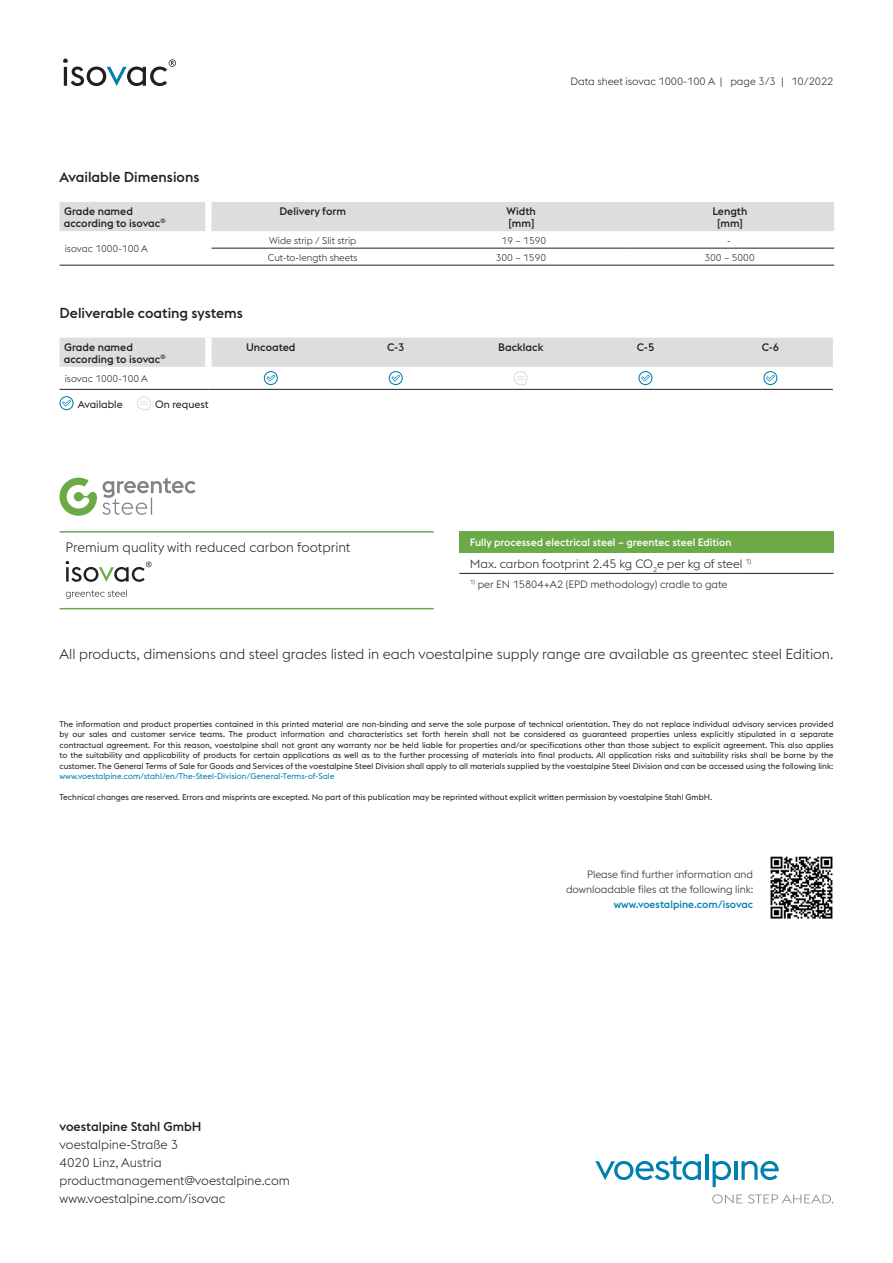
<style>
.page{position:relative;width:893px;height:1263px;background:#fff}
.page>*{position:absolute;margin:0;border:0;box-sizing:border-box;transform-origin:0 0}
.t1{font:300 14.25px "voestalpine";color:#231f20}
.t2{font:500 14.25px "voestalpine";color:#231f20}
.t3{font:300 13.5px "voestalpine";color:#231f20}
.t4{font:300 12.75px/18px "voestalpine";color:#231f20}
.t5{font:500 12.75px "voestalpine";color:#231f20}
.t6{font:300 12px "voestalpine";color:#231f20}
.t7{font:500 10.8px/12px "voestalpine";color:#231f20}
.t8{font:300 10.5px/15px "voestalpine";color:#231f20;text-align:right}
.t9{font:500 10.5px "voestalpine";color:#fff}
.t10{font:500 10.5px "voestalpine";color:#007fb1}
.t11{font:10.5px "voestalpine";color:#231f20}
.t12{font:300 9.75px "voestalpine";color:#231f20}
.t13{font:8.25px/10.5px "voestalpine";color:#231f20;text-align:justify}
.t14{font:8.25px "voestalpine";color:#007fb1}
</style>
<div class="page">
<svg style="left:595px;top:1156px;width:106px;height:24px"></svg>
<hr style="left:705px;top:1154px;width:3px;height:26px;background:#007fb1">
<svg style="left:713px;top:1161px;width:18px;height:26px"></svg>
<hr style="left:734px;top:1161px;width:3px;height:19px;background:#007fb1">
<svg style="left:741px;top:1161px;width:38px;height:19px"></svg>
<svg style="left:712px;top:1194px;width:30px;height:9px"></svg>
<svg style="left:748px;top:1194px;width:85px;height:9px"></svg>
<svg style="left:63px;top:59px;width:113px;height:27px"></svg>
<div style="left:60px;top:202px;width:774px;height:29px;background:#dcdddf"></div>
<div style="left:205px;top:202px;width:7px;height:29px;background:#fff"></div>
<hr style="left:60px;top:265px;width:148px;height:1px;background:#231f20">
<hr style="left:212px;top:248px;width:205px;height:1px;background:#231f20">
<hr style="left:417px;top:248px;width:208px;height:1px;background:#231f20">
<hr style="left:625px;top:248px;width:209px;height:1px;background:#231f20">
<hr style="left:208px;top:265px;width:209px;height:1px;background:#231f20">
<hr style="left:417px;top:265px;width:208px;height:1px;background:#231f20">
<hr style="left:625px;top:265px;width:209px;height:1px;background:#231f20">
<hr style="left:60px;top:389px;width:148px;height:1px;background:#231f20">
<hr style="left:208px;top:389px;width:125px;height:1px;background:#231f20">
<hr style="left:333px;top:389px;width:125px;height:1px;background:#231f20">
<hr style="left:458px;top:389px;width:125px;height:1px;background:#231f20">
<hr style="left:583px;top:389px;width:125px;height:1px;background:#231f20">
<hr style="left:708px;top:389px;width:125px;height:1px;background:#231f20">
<svg style="left:60px;top:338px;width:773px;height:47px"></svg>
<svg style="left:60px;top:396px;width:14px;height:14px"></svg>
<svg style="left:137px;top:396px;width:14px;height:14px"></svg>
<hr style="left:459px;top:573px;width:374px;height:1px;background:#231f20">
<svg style="left:59px;top:478px;width:137px;height:38px"></svg>
<hr style="left:60px;top:531px;width:374px;height:2px;background:#6baa47">
<hr style="left:60px;top:608px;width:374px;height:1px;background:#6baa47">
<div style="left:459px;top:531px;width:374px;height:21px;background:#6baa47"></div>
<svg style="left:66px;top:561px;width:85px;height:21px"></svg>
<svg style="left:66px;top:590px;width:61px;height:9px"></svg>
<img style="left:770px;top:856px;width:63px;height:63px">
<p class="t8" style="left:570px;top:74px;width:264px">Data sheet isovac 1000-100 A | page 3/3 | 10/2022</p>
<h1 class="t2" style="left:60px;top:168px;width:142px">Available Dimensions</h1>
<h3 class="t7" style="left:64px;top:205px;width:103px">Grade named according to isovac<sup>®</sup></h3>
<h3 class="t7" style="left:279px;top:205px;width:68px">Delivery form</h3>
<h3 class="t7" style="left:507px;top:205px;width:31px">Width [mm]</h3>
<h3 class="t7" style="left:712px;top:205px;width:37px;text-align:center">Length [mm]</h3>
<p class="t12" style="left:65px;top:243px;width:85px">isovac 1000-100 A</p>
<p class="t12" style="left:269px;top:234px;width:89px">Wide strip / Slit strip</p>
<p class="t12" style="left:502px;top:234px;width:46px">19 – 1590</p>
<p class="t12" style="left:727px;top:234px;width:5px">-</p>
<p class="t12" style="left:268px;top:251px;width:91px">Cut-to-length sheets</p>
<p class="t12" style="left:496px;top:251px;width:52px">300 – 1590</p>
<p class="t12" style="left:704px;top:251px;width:52px">300 – 5000</p>
<h1 class="t2" style="left:60px;top:304px;width:185px">Deliverable coating systems</h1>
<h3 class="t7" style="left:64px;top:341px;width:103px">Grade named according to isovac<sup>®</sup></h3>
<h3 class="t7" style="left:246px;top:341px;width:51px">Uncoated</h3>
<h3 class="t7" style="left:387px;top:341px;width:19px">C-3</h3>
<h3 class="t7" style="left:498px;top:341px;width:47px">Backlack</h3>
<h3 class="t7" style="left:637px;top:341px;width:19px">C-5</h3>
<h3 class="t7" style="left:762px;top:341px;width:19px">C-6</h3>
<p class="t12" style="left:65px;top:373px;width:85px">isovac 1000-100 A</p>
<p class="t11" style="left:78px;top:398px;width:46px">Available</p>
<p class="t11" style="left:155px;top:398px;width:55px">On request</p>
<h2 class="t3" style="left:66px;top:539px;width:286px">Premium quality with reduced carbon footprint</h2>
<p class="t9" style="left:470px;top:536px;width:263px">Fully processed electrical steel – greentec steel Edition</p>
<h3 class="t6" style="left:470px;top:557px;width:283px">Max. carbon footprint 2.45 kg CO<sub>2</sub>e per kg of steel <sup>1)</sup></h3>
<p class="t8" style="left:470px;top:577px;width:259px"><sup>1)</sup> per EN 15804+A2 (EPD methodology) cradle to gate</p>
<h1 class="t1" style="left:60px;top:646px;width:775px">All products, dimensions and steel grades listed in each voestalpine supply range are available as greentec steel Edition.</h1>
<p class="t13" style="left:60px;top:718px;width:775px">The information and product properties contained in this printed material are non-binding and serve the sole purpose of technical orientation. They do not replace individual advisory services provided by our sales and customer service teams. The product information and characteristics set forth herein shall not be considered as guaranteed properties unless explicitly stipulated in a separate contractual agreement. For this reason, voestalpine shall not grant any warranty nor be held liable for properties and/or specifications other than those subject to explicit agreement. This also applies to the suitability and applicability of products for certain applications as well as to the further processing of materials into final products. All application risks and suitability risks shall be borne by the customer. The General Terms of Sale for Goods and Services of the voestalpine Steel Division shall apply to all materials supplied by the voestalpine Steel Division and can be accessed using the following link:</p>
<p class="t14" style="left:60px;top:771px;width:276px">www.voestalpine.com/stahl/en/The-Steel-Division/General-Terms-of-Sale</p>
<p class="t13" style="left:60px;top:792px;width:654px">Technical changes are reserved. Errors and misprints are excepted. No part of this publication may be reprinted without explicit written permission by voestalpine Stahl GmbH.</p>
<h3 class="t5" style="left:60px;top:1119px;width:143px">voestalpine Stahl GmbH</h3>
<h3 class="t4" style="left:60px;top:1136px;width:232px">voestalpine-Straße 3<br>4020 Linz, Austria productmanagement@voestalpine.com www.voestalpine.com/isovac</h3>
<p class="t8" style="left:566px;top:867px;width:189px">Please find further information and downloadable files at the following link:</p>
<p class="t10" style="left:614px;top:898px;width:141px">www.voestalpine.com/isovac</p>
</div>
